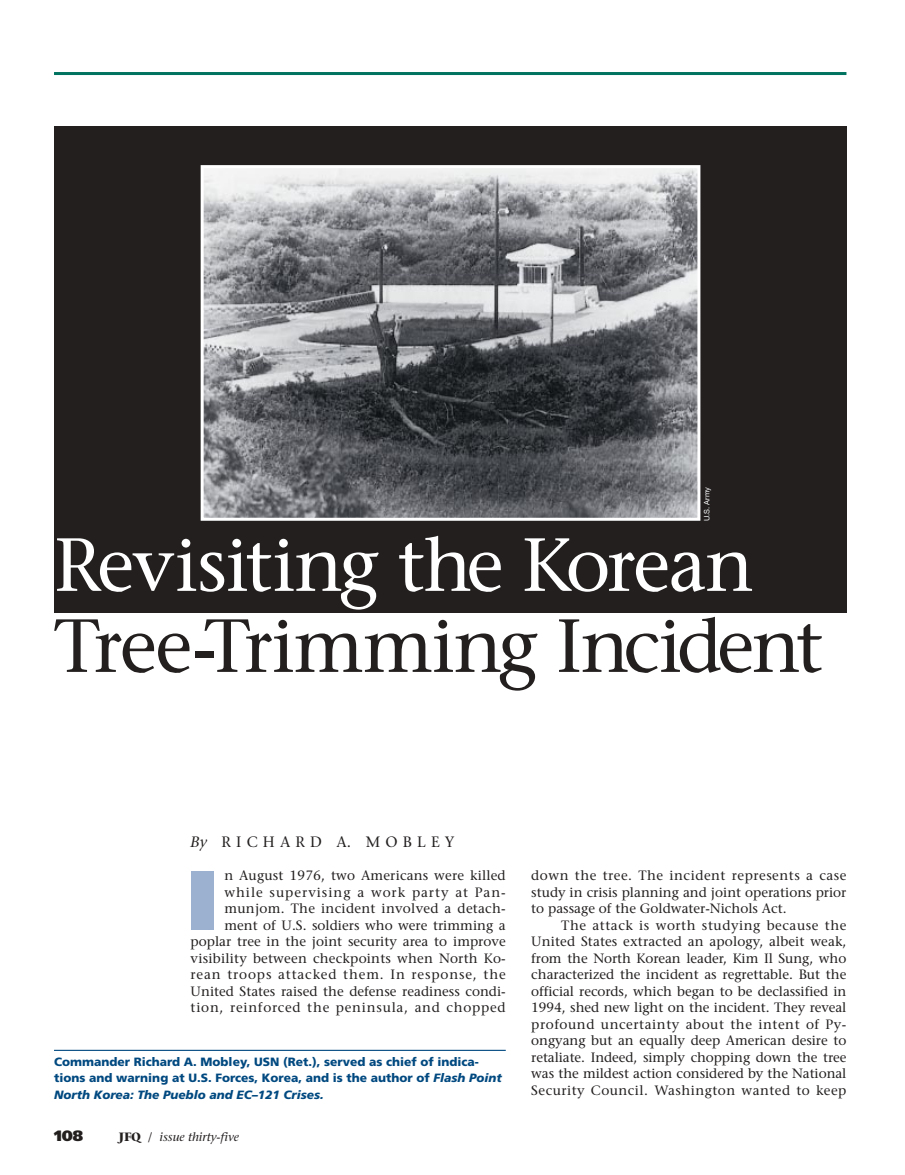
<style>
.page{position:relative;width:905px;height:1175px;background:#fff}
.page>*{position:absolute;margin:0;border:0;box-sizing:border-box;transform-origin:0 0}
.t1{font:900 84.45px "Frutiger";color:#9bb1cf}
.t2{font:75px "Stone Serif";letter-spacing:-.035em;color:#231f1f}
.t3{font:75px "Stone Serif";letter-spacing:-.025em;color:#fff}
.t4{font:15px "Stone Serif";letter-spacing:.345em;color:#231f1f}
.t5{font:900 15px "Frutiger";color:#231f1f}
.t6{font:13.5px/16.5px "Stone Serif";letter-spacing:.015em;color:#231f1f;text-align:justify}
.t7{font:900 12px/16.5px "Frutiger";color:#004980}
.t8{font:italic 12px "Stone Serif";color:#231f1f}
.t9{font:7.5px "Helvetica Neue";color:#fff}
.s1{font-style:italic}
.s2{font-weight:700;font-style:normal}
.s3{font-style:normal}
</style>
<div class="page">
<div style="left:54px;top:126px;width:792px;height:486px;background:#231f1f"></div>
<hr style="left:54px;top:72px;width:792px;height:3px;background:#007360">
<hr style="left:54px;top:1049px;width:452px;height:1px;background:#004980">
<img style="left:205px;top:169px;width:491px;height:348px">
<div style="left:201px;top:165px;width:499px;height:356px;border:3px solid #fff"></div>
<p class="t9" style="left:704px;top:521px;width:36px;rotate:-90deg">U.S. Army</p>
<h2 class="t3" style="left:54px;top:535px;width:701px">Revisiting the Korean</h2>
<h2 class="t2" style="left:54px;top:616px;width:770px">Tree-Trimming Incident</h2>
<p class="t4" style="left:190px;top:836px;width:265px"><span class="s1">By</span> RICHARD A. MOBLEY</p>
<h1 class="t1" style="left:187px;top:866px;width:33px">I</h1>
<p class="t6" style="left:190px;top:868px;width:317px;text-align:right">n August 1976, two Americans were killed while supervising a work party at Pan&shy;munjom. The incident involved a detach&shy;ment of U.S. soldiers who were trimming a poplar tree in the joint security area to improve visibility between checkpoints when North Ko&shy;rean troops attacked them. In response, the United States raised the defense readiness condi&shy;tion, reinforced the peninsula, and chopped</p>
<p class="t6" style="left:531px;top:868px;width:317px">down the tree. The incident represents a case study in crisis planning and joint operations prior to passage of the Goldwater-Nichols Act.</p>
<p class="t6" style="left:531px;top:918px;width:317px;text-indent:30px">The attack is worth studying because the United States extracted an apology, albeit weak, from the North Korean leader, Kim Il Sung, who characterized the incident as regrettable. But the official records, which began to be declassified in 1994, shed new light on the incident. They reveal profound uncertainty about the intent of Py&shy;ongyang but an equally deep American desire to retaliate. Indeed, simply chopping down the tree was the mildest action considered by the National Security Council. Washington wanted to keep</p>
<p class="t7" style="left:54px;top:1054px;width:449px">Commander Richard A. Mobley, USN (Ret.), served as chief of indica&shy;tions and warning at U.S. Forces, Korea, and is the author of <span class="s1">Flash Point<br>North Korea: The Pueblo and EC–121 Crises.</span></p>
<p class="t5" style="left:54px;top:1130px;width:31px">108</p>
<p class="t8" style="left:119px;top:1132px;width:122px"><span class="s2">JFQ</span> <span class="s3">/</span> issue thirty-five</p>
</div>
